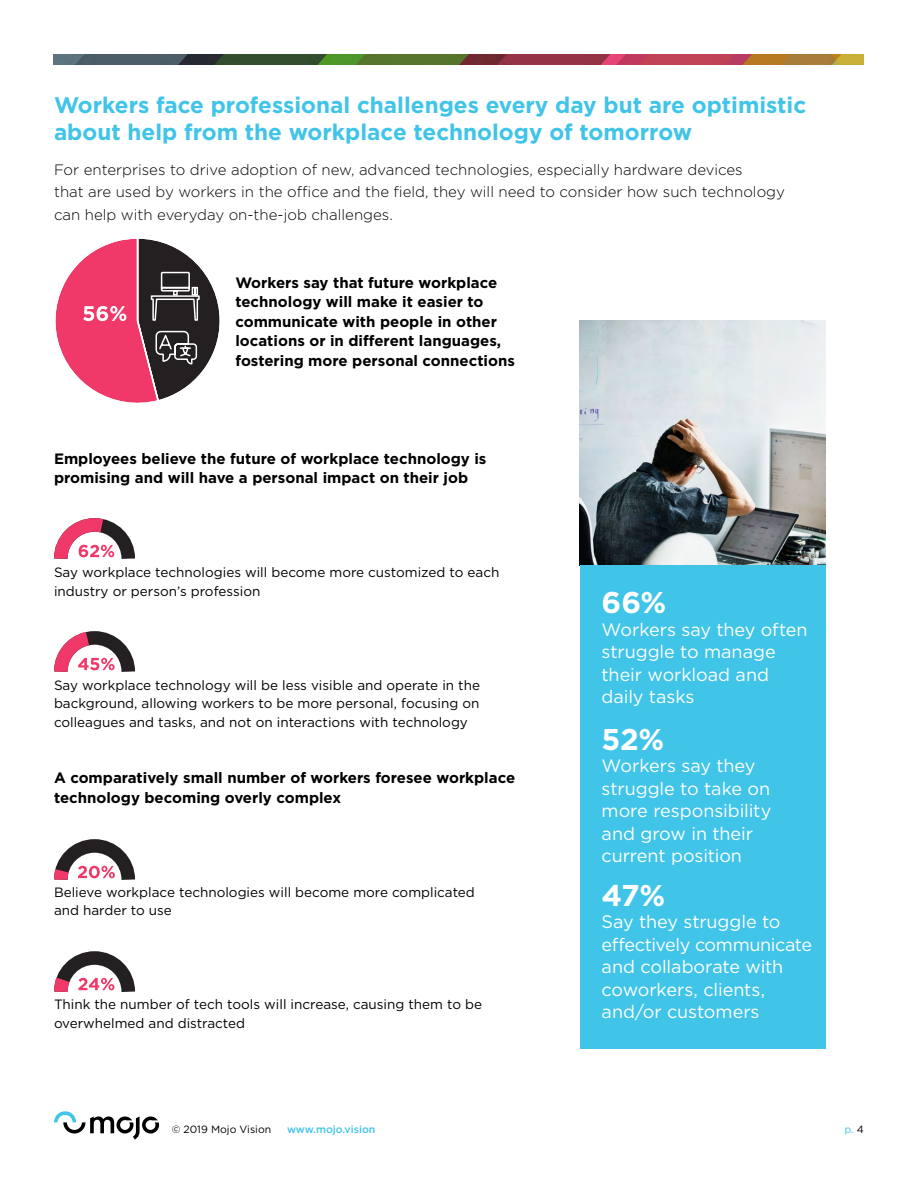
<style>
.page{position:relative;width:918px;height:1188px;background:#fff}
.page>*{position:absolute;margin:0;border:0;box-sizing:border-box;transform-origin:0 0}
.t1{font:700 30px "Gotham";color:#fff}
.t2{font:700 22.5px/27px "Gotham";color:#40c4e8}
.t3{font:18px/22.5px "Gotham";letter-spacing:-.005em;color:#fff}
.t4{font:700 15px/19.5px "Gotham";color:#000}
.t5{font:300 15px/22.5px "Gotham";color:#000}
.t6{font:13.5px/18.8px "Gotham";color:#000}
.t7{font:10.5px "Gotham";color:#000}
.t8{font:500 10.5px "Gotham";color:#40c4e8}
.t9{font:10.5px "Gotham";color:#40c4e8}
.s1{color:#000}
</style>
<div class="page">
<img style="left:54px;top:54px;width:810px;height:11px">
<svg style="left:54px;top:1111px;width:105px;height:29px"></svg>
<img style="left:580px;top:321px;width:245px;height:244px">
<div style="left:580px;top:565px;width:245px;height:484px;background:#40c4e8"></div>
<svg style="left:54px;top:518px;width:81px;height:41px"></svg>
<svg style="left:54px;top:631px;width:81px;height:41px"></svg>
<svg style="left:54px;top:839px;width:81px;height:41px"></svg>
<svg style="left:54px;top:951px;width:81px;height:41px"></svg>
<svg style="left:55px;top:238px;width:165px;height:165px"></svg>
<h2 class="t2" style="left:54px;top:91px;width:754px">Workers face professional challenges every day but are optimistic about help from the workplace technology of tomorrow</h2>
<p class="t5" style="left:54px;top:158px;width:733px">For enterprises to drive adoption of new, advanced technologies, especially hardware devices<br>that are used by workers in the office and the field, they will need to consider how such technology can help with everyday on-the-job challenges.</p>
<p class="t4" style="left:235px;top:272px;width:281px">Workers say that future workplace technology will make it easier to communicate with people in other locations or in different languages, fostering more personal connections</p>
<p class="t4" style="left:54px;top:448px;width:434px">Employees believe the future of workplace technology is promising and will have a personal impact on their job</p>
<p class="t6" style="left:54px;top:563px;width:447px">Say workplace technologies will become more customized to each industry or person’s profession</p>
<p class="t6" style="left:54px;top:675px;width:428px;text-align:justify">Say workplace technology will be less visible and operate in the background, allowing workers to be more personal, focusing on colleagues and tasks, and not on interactions with technology</p>
<p class="t4" style="left:54px;top:768px;width:463px">A comparatively small number of workers foresee workplace technology becoming overly complex</p>
<p class="t6" style="left:54px;top:882px;width:422px">Believe workplace technologies will become more complicated and harder to use</p>
<p class="t6" style="left:54px;top:995px;width:430px">Think the number of tech tools will increase, causing them to be overwhelmed and distracted</p>
<h1 class="t1" style="left:602px;top:585px;width:66px">66%</h1>
<h3 class="t3" style="left:602px;top:618px;width:208px">Workers say they often struggle to manage their workload and daily tasks</h3>
<h1 class="t1" style="left:602px;top:722px;width:64px">52%</h1>
<h3 class="t3" style="left:602px;top:754px;width:171px">Workers say they struggle to take on more responsibility and grow in their current position</h3>
<h1 class="t1" style="left:602px;top:878px;width:65px">47%</h1>
<h3 class="t3" style="left:602px;top:910px;width:212px">Say they struggle to effectively communicate and collaborate with coworkers, clients, and/or customers</h3>
<p class="t7" style="left:172px;top:1124px;width:101px">© 2019 Mojo Vision</p>
<p class="t8" style="left:287px;top:1124px;width:90px">www.mojo.vision</p>
<p class="t9" style="left:844px;top:1124px;width:21px">p. <span class="s1">4</span></p>
</div>
